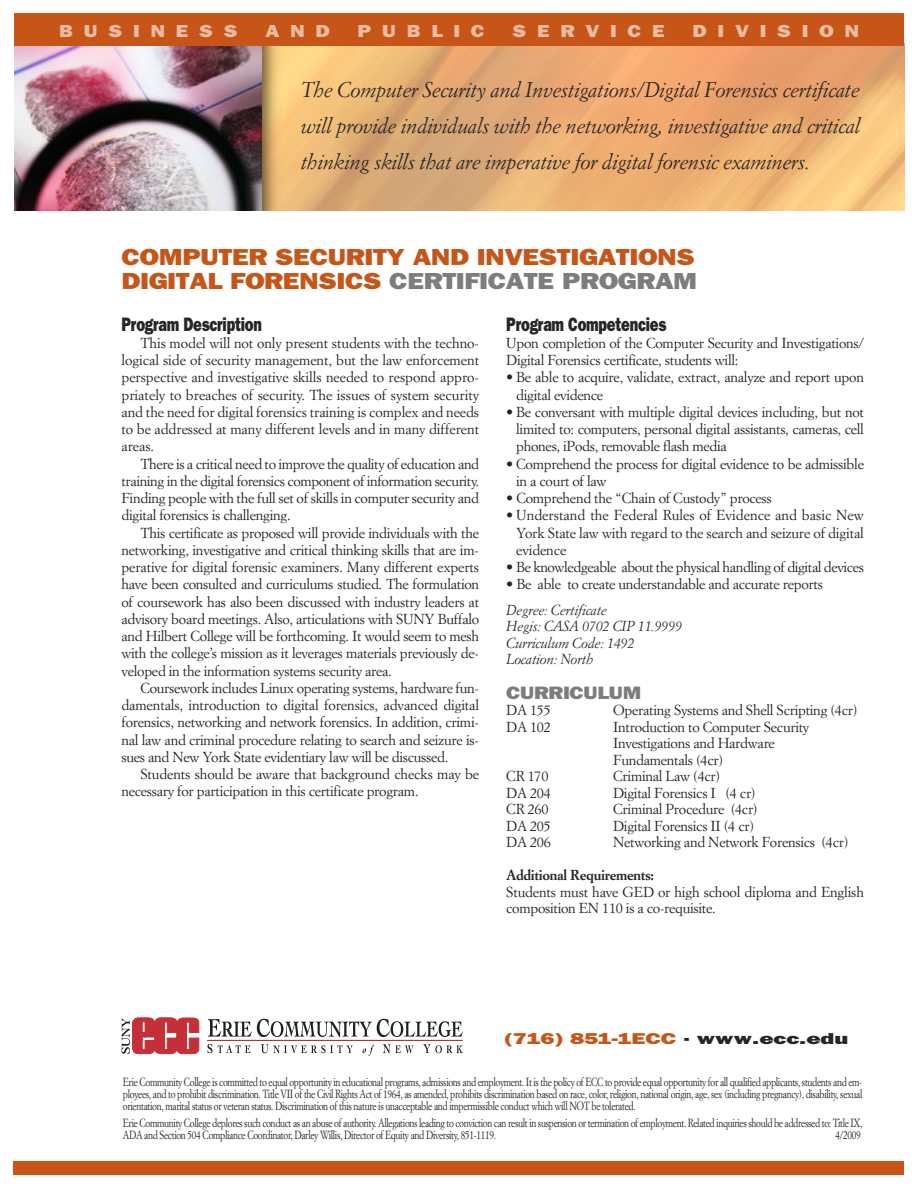
<style>
.page{position:relative;width:918px;height:1188px;background:#fff}
.page>*{position:absolute;margin:0;border:0;box-sizing:border-box;transform-origin:0 0}
.t1{font:23.25px/23.2px "Francis Gothic Extended Normal";letter-spacing:-.02em;color:#c75518;scale:.8 1}
.t2{font:italic 21px/36px "Simoncini Garamond";letter-spacing:-.02em;color:#272627;text-align:justify}
.t3{font:19.5px "Francis Gothic Reduced Normal";letter-spacing:-.01em;color:#272627}
.t4{font:18px "Francis Gothic Extended Normal";letter-spacing:-.02em;color:#7d7d7d;scale:.8 1}
.t5{font:17.4px "Francis Gothic Extended Normal";letter-spacing:.77em;color:#e9bba2;scale:.8 1}
.t6{font:15.75px "Francis Gothic Extended Normal";letter-spacing:-.02em;color:#c75518}
.t7{font:14.25px/17.2px "Simoncini Garamond";letter-spacing:-.02em;color:#272627;text-align:justify}
.t8{font:italic 14.25px/16.5px "Simoncini Garamond";letter-spacing:-.02em;color:#272627}
.t9{font:700 14.25px "Simoncini Garamond";letter-spacing:-.02em;color:#272627}
.t10{font:11.7px/11.7px "Simoncini Garamond";letter-spacing:-.035em;color:#272627;text-align:justify;scale:.8 1}
.s1{color:#7d7d7d}
.s2{color:#272627}
</style>
<div class="page">
<div style="left:14px;top:1161px;width:890px;height:13px;background:#c75518"></div>
<svg style="left:121px;top:1018px;width:78px;height:36px"></svg>
<svg style="left:208px;top:1019px;width:255px;height:18px"></svg>
<svg style="left:207px;top:1044px;width:44px;height:9px"></svg>
<svg style="left:261px;top:1044px;width:92px;height:9px"></svg>
<svg style="left:362px;top:1045px;width:12px;height:11px"></svg>
<svg style="left:383px;top:1044px;width:31px;height:9px"></svg>
<svg style="left:423px;top:1044px;width:40px;height:9px"></svg>
<hr style="left:207px;top:1040px;width:255px;height:1px;background:#c53038">
<img style="left:285px;top:46px;width:619px;height:165px">
<img style="left:14px;top:13px;width:271px;height:198px">
<img style="left:14px;top:46px;width:247px;height:165px">
<div style="left:14px;top:14px;width:890px;height:32px;background:#c75518"></div>
<p class="t5" style="left:59px;top:21px;width:225px">BUSINESS</p>
<p class="t5" style="left:265px;top:21px;width:82px">AND</p>
<p class="t5" style="left:358px;top:21px;width:160px">PUBLIC</p>
<p class="t5" style="left:513px;top:21px;width:192px">SERVICE</p>
<p class="t5" style="left:693px;top:21px;width:210px">DIVISION</p>
<h2 class="t2" style="left:301px;top:73px;width:561px">The Computer Security and Investigations/Digital Forensics certificate will provide individuals with the networking, investigative and critical thinking skills that are imperative for digital forensic examiners.</h2>
<h1 class="t1" style="left:121px;top:246px;width:721px">COMPUTER SECURITY AND INVESTIGATIONS<br>DIGITAL FORENSICS <span class="s1">CERTIFICATE PROGRAM</span></h1>
<h3 class="t3" style="left:122px;top:312px;width:142px">Program Description</h3>
<p class="t7" style="left:121px;top:335px;width:359px;text-indent:19px">This model will not only present students with the techno&shy;logical side of security management, but the law enforcement perspective and investigative skills needed to respond appro&shy;priately to breaches of security. The issues of system security and the need for digital forensics training is complex and needs to be addressed at many different levels and in many different areas.</p>
<p class="t7" style="left:121px;top:456px;width:359px;text-indent:19px">There is a critical need to improve the quality of education and training in the digital forensics component of information security.<br>Finding people with the full set of skills in computer security and digital forensics is challenging.</p>
<p class="t7" style="left:121px;top:525px;width:359px;text-indent:19px">This certificate as proposed will provide individuals with the networking, investigative and critical thinking skills that are im&shy;perative for digital forensic examiners. Many different experts have been consulted and curriculums studied. The formulation of coursework has also been discussed with industry leaders at advisory board meetings. Also, articulations with SUNY Buffalo and Hilbert College will be forthcoming. It would seem to mesh with the college’s mission as it leverages materials previously de&shy;veloped in the information systems security area.</p>
<p class="t7" style="left:122px;top:680px;width:359px;text-indent:19px">Coursework includes Linux operating systems, hardware fun&shy;damentals, introduction to digital forensics, advanced digital forensics, networking and network forensics. In addition, crimi&shy;nal law and criminal procedure relating to search and seizure is&shy;sues and New York State evidentiary law will be discussed.</p>
<p class="t7" style="left:122px;top:766px;width:359px;text-indent:19px">Students should be aware that background checks may be necessary for participation in this certificate program.</p>
<h3 class="t3" style="left:506px;top:312px;width:162px">Program Competencies</h3>
<p class="t7" style="left:506px;top:335px;width:359px">Upon completion of the Computer Security and Investigations/<br>Digital Forensics certificate, students will:</p>
<p class="t7" style="left:516px;top:370px;width:349px;text-indent:-10px">• Be able to acquire, validate, extract, analyze and report upon digital evidence</p>
<p class="t7" style="left:516px;top:404px;width:349px;text-indent:-10px">• Be conversant with multiple digital devices including, but not limited to: computers, personal digital assistants, cameras, cell phones, iPods, removable flash media</p>
<p class="t7" style="left:516px;top:456px;width:349px;text-indent:-10px">• Comprehend the process for digital evidence to be admissible in a court of law</p>
<p class="t7" style="left:506px;top:490px;width:267px">• Comprehend the “Chain of Custody” process</p>
<p class="t7" style="left:516px;top:508px;width:349px;text-indent:-10px">• Understand the Federal Rules of Evidence and basic New York State law with regard to the search and seizure of digital evidence</p>
<p class="t7" style="left:506px;top:559px;width:359px">• Be knowledgeable about the physical handling of digital devices</p>
<p class="t7" style="left:506px;top:577px;width:318px">• Be able to create understandable and accurate reports</p>
<p class="t8" style="left:506px;top:603px;width:177px">Degree: Certificate<br>Hegis: CASA 0702 CIP 11.9999<br>Curriculum Code: 1492<br>Location: North</p>
<p class="t4" style="left:506px;top:682px;width:171px">CURRICULUM</p>
<p class="t7" style="left:506px;top:703px;width:46px">DA 155</p>
<p class="t7" style="left:613px;top:703px;width:246px">Operating Systems and Shell Scripting (4cr)</p>
<p class="t7" style="left:506px;top:719px;width:46px">DA 102</p>
<p class="t7" style="left:613px;top:720px;width:198px;line-height:16.5px;text-align:left">Introduction to Computer Security<br>Investigations and Hardware<br>Fundamentals (4cr)</p>
<p class="t7" style="left:506px;top:769px;width:44px">CR 170</p>
<p class="t7" style="left:613px;top:769px;width:109px">Criminal Law (4cr)</p>
<p class="t7" style="left:506px;top:785px;width:46px">DA 204</p>
<p class="t7" style="left:613px;top:785px;width:144px">Digital Forensics I (4 cr)</p>
<p class="t7" style="left:506px;top:802px;width:44px">CR 260</p>
<p class="t7" style="left:613px;top:802px;width:146px">Criminal Procedure (4cr)</p>
<p class="t7" style="left:506px;top:818px;width:46px">DA 205</p>
<p class="t7" style="left:613px;top:818px;width:142px">Digital Forensics II (4 cr)</p>
<p class="t7" style="left:506px;top:835px;width:46px">DA 206</p>
<p class="t7" style="left:613px;top:835px;width:237px">Networking and Network Forensics (4cr)</p>
<p class="t9" style="left:506px;top:869px;width:149px">Additional Requirements:</p>
<p class="t7" style="left:506px;top:885px;width:359px;line-height:16.5px">Students must have GED or high school diploma and English composition EN 110 is a co-requisite.</p>
<p class="t6" style="left:504px;top:1029px;width:346px">(716) 851-1ECC <span class="s2">• www.ecc.edu</span></p>
<p class="t10" style="left:123px;top:1077px;width:926px">Erie Community College is committed to equal opportunity in educational programs, admissions and employment. It is the policy of ECC to provide equal opportunity for all qualified applicants, students and em&shy;ployees, and to prohibit discrimination. Title VII of the Civil Rights Act of 1964, as amended, prohibits discrimination based on race, color, religion, national origin, age, sex (including pregnancy), disability, sexual orientation, marital status or veteran status. Discrimination of this nature is unacceptable and impermissible conduct which will NOT be tolerated.</p>
<p class="t10" style="left:123px;top:1118px;width:926px">Erie Community College deplores such conduct as an abuse of authority. Allegations leading to conviction can result in suspension or termination of employment. Related inquiries should be addressed to: Title IX,<br>ADA and Section 504 Compliance Coordinator, Darley Willis, Director of Equity and Diversity, 851-1119.</p>
<p class="t10" style="left:836px;top:1130px;width:33px">4/2009</p>
</div>
